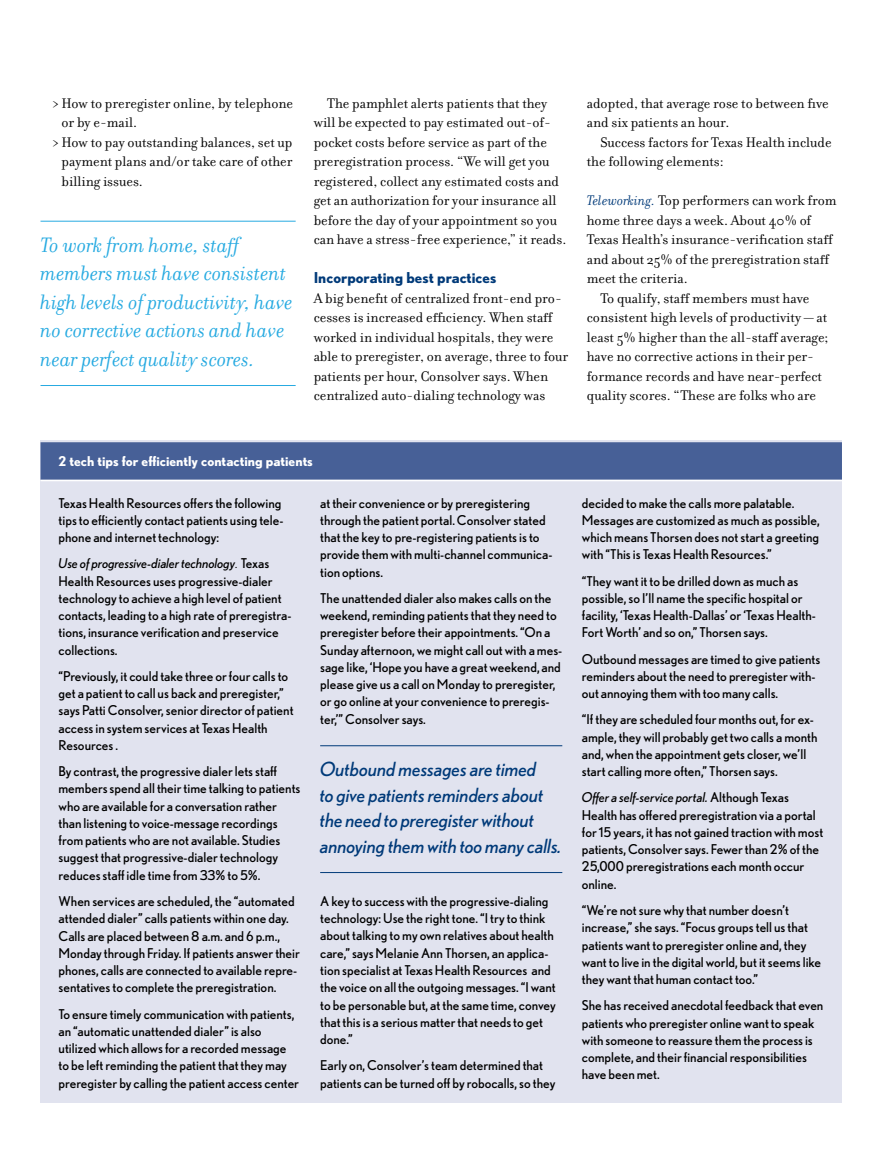
<style>
.page{position:relative;width:878px;height:1175px;background:#fff}
.page>*{position:absolute;margin:0;border:0;box-sizing:border-box;transform-origin:0 0}
.t1{font:italic 22.5px/28.5px "Filosofia OT";color:#27aae1}
.t2{font:italic 19.5px/25.5px "Nobel";color:#003a79}
.t3{font:15px/19.5px "Filosofia OT";color:#000}
.t4{font:700 15px "Nobel";color:#003a79}
.t5{font:13.5px/17.2px "Nobel";color:#000}
.t6{font:700 13.5px "Nobel";color:#fff}
.s1{font-style:italic;color:#003a79}
.s2{font-style:italic}
.s3{font-family:"Filosofia OT";font-style:italic}
</style>
<div class="page">
<hr style="left:40px;top:221px;width:256px;height:1px;background:#27aae1">
<hr style="left:40px;top:385px;width:256px;height:1px;background:#27aae1">
<div style="left:40px;top:441px;width:802px;height:661px;background:#e1e3ef"></div>
<div style="left:40px;top:442px;width:802px;height:38px;background:#476097"></div>
<hr style="left:40px;top:480px;width:802px;height:1px;background:#fff">
<hr style="left:320px;top:745px;width:242px;height:1px;background:#003a79">
<hr style="left:320px;top:872px;width:242px;height:1px;background:#003a79">
<p class="t3" style="left:52px;top:93px;width:242px">&gt;How to preregister online, by telephone</p>
<p class="t3" style="left:62px;top:113px;width:77px">or by e-mail.</p>
<p class="t3" style="left:52px;top:132px;width:241px">&gt;How to pay outstanding balances, set up</p>
<p class="t3" style="left:62px;top:152px;width:232px">payment plans and/or take care of other</p>
<p class="t3" style="left:62px;top:171px;width:83px">billing issues.</p>
<h1 class="t1" style="left:40px;top:230px;width:254px">To work from home, staff members must have consistent high levels of productivity, have no corrective actions and have near perfect quality scores.</h1>
<p class="t3" style="left:314px;top:93px;width:254px;text-indent:14px">The pamphlet alerts patients that they will be expected to pay estimated out-of&shy;pocket costs before service as part of the preregistration process. “We will get you registered, collect any estimated costs and get an authorization for your insurance all before the day of your appointment so you can have a stress-free experience,” it reads.</p>
<p class="t4" style="left:314px;top:269px;width:184px">Incorporating best practices</p>
<p class="t3" style="left:314px;top:288px;width:256px">A big benefit of centralized front-end pro&shy;cesses is increased efficiency. When staff worked in individual hospitals, they were able to preregister, on average, three to four patients per hour, Consolver says. When centralized auto-dialing technology was</p>
<p class="t3" style="left:586px;top:93px;width:243px">adopted, that average rose to between five and six patients an hour.</p>
<p class="t3" style="left:586px;top:132px;width:246px;text-indent:14px">Success factors for Texas Health include the following elements:</p>
<p class="t3" style="left:586px;top:191px;width:251px"><span class="s1">Teleworking.</span> Top performers can work from</p>
<p class="t3" style="left:586px;top:210px;width:226px">home three days a week. About 40% of</p>
<p class="t3" style="left:586px;top:230px;width:248px">Texas Health’s insurance-verification staff</p>
<p class="t3" style="left:586px;top:249px;width:244px">and about 25% of the preregistration staff</p>
<p class="t3" style="left:586px;top:269px;width:102px">meet the criteria.</p>
<p class="t3" style="left:600px;top:288px;width:211px">To qualify, staff members must have</p>
<p class="t3" style="left:586px;top:308px;width:242px">consistent high levels of productivity — at</p>
<p class="t3" style="left:586px;top:327px;width:243px">least 5% higher than the all-staff average;</p>
<p class="t3" style="left:586px;top:347px;width:229px">have no corrective actions in their per-</p>
<p class="t3" style="left:586px;top:366px;width:237px">formance records and have near-perfect</p>
<p class="t3" style="left:586px;top:386px;width:231px">quality scores. “These are folks who are</p>
<p class="t6" style="left:58px;top:453px;width:256px">2 tech tips for efficiently contacting patients</p>
<p class="t5" style="left:58px;top:494px;width:226px">Texas Health Resources offers the following tips to efficiently contact patients using tele&shy;phone and internet technology:</p>
<p class="t5" style="left:58px;top:555px;width:234px"><span class="s2">Use of progressive-dialer technology</span><span class="s3">.</span> Texas Health Resources uses progressive-dialer technology to achieve a high level of patient contacts, leading to a high rate of preregistra&shy;tions, insurance verification and preservice collections.</p>
<p class="t5" style="left:58px;top:667px;width:236px">“Previously, it could take three or four calls to get a patient to call us back and preregister,” says Patti Consolver, senior director of patient access in system services at Texas Health Resources .</p>
<p class="t5" style="left:58px;top:762px;width:243px">By contrast, the progressive dialer lets staff members spend all their time talking to patients who are available for a conversation rather than listening to voice-message recordings from patients who are not available. Studies suggest that progressive-dialer technology reduces staff idle time from 33% to 5%.</p>
<p class="t5" style="left:58px;top:892px;width:243px">When services are scheduled, the “automated attended dialer” calls patients within one day.<br>Calls are placed between 8a.m. and 6 p.m., Monday through Friday. If patients answer their phones, calls are connected to available repre&shy;sentatives to complete the preregistration.</p>
<p class="t5" style="left:58px;top:1005px;width:242px">To ensure timely communication with patients, an “automatic unattended dialer” is also utilized which allows for a recorded message to be left reminding the patient that they may preregister by calling the patient access center</p>
<p class="t5" style="left:320px;top:494px;width:234px">at their convenience or by preregistering through the patient portal. Consolver stated that the key to pre-registering patients is to provide them with multi-channel communica&shy;tion options.</p>
<p class="t5" style="left:320px;top:589px;width:244px">The unattended dialer also makes calls on the weekend, reminding patients that they need to preregister before their appointments. “On a Sunday afternoon, we might call out with a mes&shy;sage like, ‘Hope you have a great weekend, and please give us a call on Monday to preregister, or go online at your convenience to preregis&shy;ter,’” Consolver says.</p>
<h2 class="t2" style="left:320px;top:756px;width:243px">Outbound messages are timed<br>to give patients reminders about the need to preregister without annoying them with too many calls.</h2>
<p class="t5" style="left:320px;top:892px;width:237px">A key to success with the progressive-dialing technology: Use the right tone. “I try to think about talking to my own relatives about health care,” says Melanie Ann Thorsen, an applica&shy;tion specialist at Texas Health Resources and the voice on all the outgoing messages. “I want to be personable but, at the same time, convey that this is a serious matter that needs to get done.”</p>
<p class="t5" style="left:320px;top:1056px;width:237px">Early on, Consolver’s team determined that patients can be turned off by robocalls, so they</p>
<p class="t5" style="left:581px;top:494px;width:239px">decided to make the calls more palatable.<br>Messages are customized as much as possible, which means Thorsen does not start a greeting with “This is Texas Health Resources.”</p>
<p class="t5" style="left:581px;top:572px;width:236px">“They want it to be drilled down as much as possible, so I’ll name the specific hospital or facility, ‘Texas Health-Dallas’ or ‘Texas Health-Fort Worth’ and so on,” Thorsen says.</p>
<p class="t5" style="left:581px;top:650px;width:240px">Outbound messages are timed to give patients reminders about the need to preregister with&shy;out annoying them with too many calls.</p>
<p class="t5" style="left:581px;top:711px;width:237px">“If they are scheduled four months out, for ex&shy;ample, they will probably get two calls a month and, when the appointment gets closer, we’ll start calling more often,” Thorsen says.</p>
<p class="t5" style="left:581px;top:789px;width:243px"><span class="s2">Offer a self-service portal.</span> Although Texas Health has offered preregistration via a portal for 15 years, it has not gained traction with most patients, Consolver says. Fewer than 2% of the 25,000preregistrations each month occur online.</p>
<p class="t5" style="left:581px;top:901px;width:241px">“We’re not sure why that number doesn’t increase,” she says. “Focus groups tell us that patients want to preregister online and, they want to live in the digital world, but it seems like they want that human contact too.”</p>
<p class="t5" style="left:581px;top:996px;width:243px">She has received anecdotal feedback that even patients who preregister online want to speak with someone to reassure them the process is complete, and their financial responsibilities have been met.</p>
</div>
